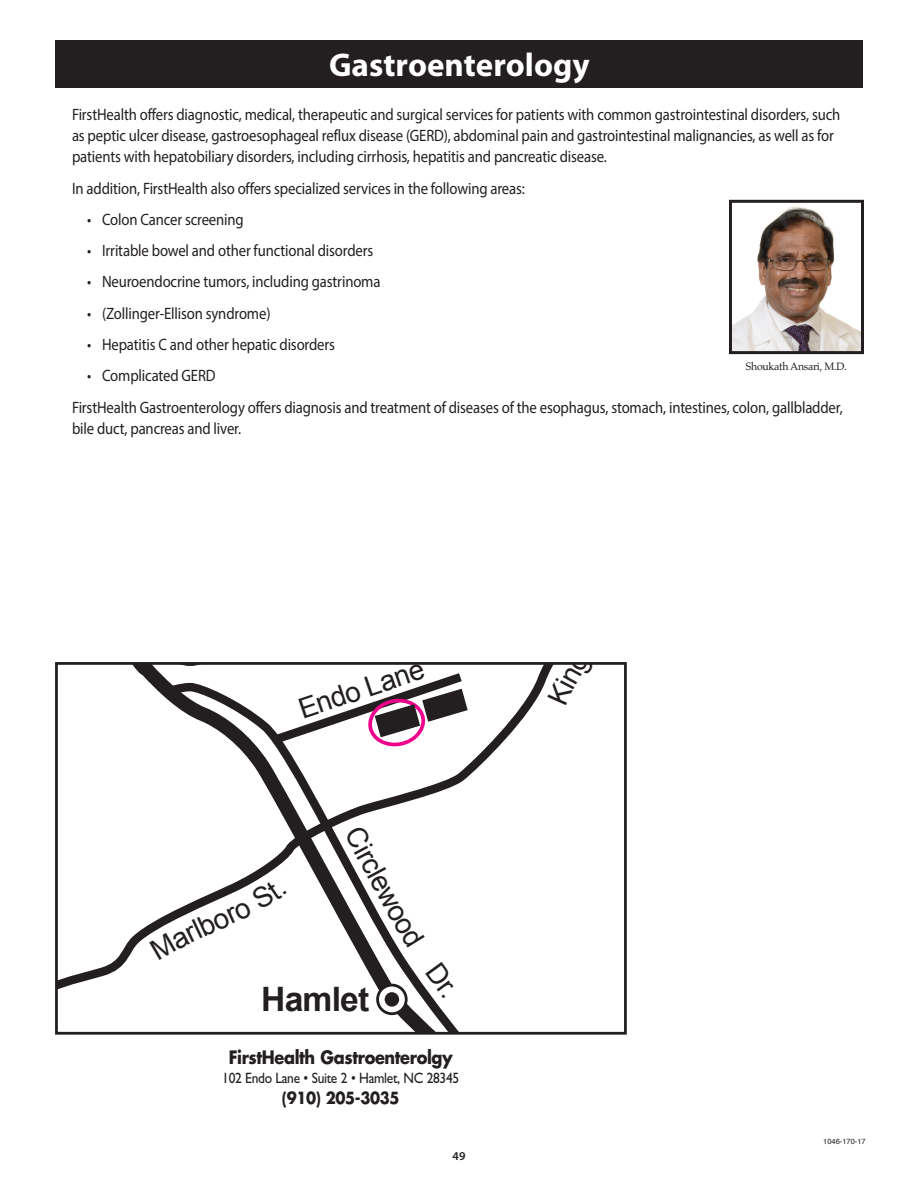
<style>
.page{position:relative;width:918px;height:1188px;background:#fff}
.page>*{position:absolute;margin:0;border:0;box-sizing:border-box;transform-origin:0 0}
.t1{font:700 33.6px "Arial";letter-spacing:-.025em;color:#231f20}
.t2{font:700 33px "Myriad Pro";color:#fff}
.t3{font:28.05px "Arial";color:#231f20}
.t4{font:700 18px "Futura Std";letter-spacing:-.025em;color:#231f20;scale:.9 1}
.t5{font:16.5px/21px "Myriad Pro";letter-spacing:-.01em;color:#231f20;scale:.89 1}
.t6{font:700 16.35px "Futura Std";letter-spacing:-.025em;color:#231f20;scale:.9 1}
.t7{font:15px "Gill Sans Std";letter-spacing:-.025em;color:#231f20;scale:.9 1}
.t8{font:600 12px "Myriad Pro";color:#231f20}
.t9{font:10.5px "Palatino";letter-spacing:-.025em;color:#231f20}
.t10{font:7.5px "Helvetica";color:#231f20}
</style>
<div class="page">
<div style="left:56px;top:40px;width:807px;height:48px;background:#231f20"></div>
<img style="left:733px;top:205px;width:127px;height:145px">
<div style="left:729px;top:200px;width:135px;height:154px;border:3px solid #231f20"></div>
<svg style="left:59px;top:666px;width:489px;height:365px"></svg>
<svg style="left:378px;top:985px;width:28px;height:29px"></svg>
<div style="left:376px;top:984px;width:32px;height:31px;border:3px solid #231f20;border-radius:50%"></div>
<div style="left:385px;top:992px;width:14px;height:15px;background:#231f20;border-radius:50%"></div>
<svg style="left:59px;top:666px;width:164px;height:23px"></svg>
<div style="left:55px;top:662px;width:572px;height:373px;border:3px solid #231f20"></div>
<svg style="left:263px;top:667px;width:208px;height:84px"></svg>
<svg style="left:376px;top:886px;width:49px;height:62px"></svg>
<svg style="left:426px;top:962px;width:28px;height:36px"></svg>
<svg style="left:548px;top:662px;width:46px;height:13px"></svg>
<svg style="left:149px;top:880px;width:138px;height:80px"></svg>
<h2 class="t2" style="left:329px;top:44px;width:262px">Gastroenterology</h2>
<p class="t5" style="left:72px;top:104px;width:865px">FirstHealth offers diagnostic, medical, therapeutic and surgical services for patients with common gastrointestinal disorders, such as peptic ulcer disease, gastroesophageal reflux disease (GERD), abdominal pain and gastrointestinal malignancies, as well as for patients with hepatobiliary disorders, including cirrhosis, hepatitis and pancreatic disease.</p>
<p class="t5" style="left:72px;top:177px;width:510px">In addition, FirstHealth also offers specialized services in the following areas:</p>
<p class="t5" style="left:87px;top:209px;width:178px">• Colon Cancer screening</p>
<p class="t5" style="left:87px;top:240px;width:323px">• Irritable bowel and other functional disorders</p>
<p class="t5" style="left:87px;top:271px;width:331px">• Neuroendocrine tumors, including gastrinoma</p>
<p class="t5" style="left:87px;top:302px;width:208px">• (Zollinger-Ellison syndrome)</p>
<p class="t5" style="left:87px;top:334px;width:280px">• Hepatitis C and other hepatic disorders</p>
<p class="t5" style="left:72px;top:360px;width:868px;line-height:31.2px;text-indent:15px">• Complicated GERD<br>FirstHealth Gastroenterology offers diagnosis and treatment of diseases of the esophagus, stomach, intestines, colon, gallbladder,</p>
<p class="t5" style="left:72px;top:417px;width:192px">bile duct, pancreas and liver.</p>
<p class="t9" style="left:746px;top:357px;width:103px">Shoukath Ansari, M.D.</p>
<h3 class="t3" style="left:294px;top:693px;width:132px;rotate:-19deg">Endo Lane</h3>
<h3 class="t3" style="left:369px;top:820px;width:70px;rotate:62deg">Circle</h3>
<h1 class="t1" style="left:261px;top:977px;width:110px">Hamlet</h1>
<p class="t4" style="left:229px;top:1045px;width:250px">FirstHealth Gastroenterolgy</p>
<p class="t7" style="left:222px;top:1070px;width:265px">102 Endo Lane • Suite 2 • Hamlet, NC 28345</p>
<p class="t6" style="left:282px;top:1087px;width:132px">(910) 205-3035</p>
<p class="t8" style="left:453px;top:1149px;width:14px">49</p>
<p class="t10" style="left:823px;top:1136px;width:44px">1046-170-17</p>
</div>
